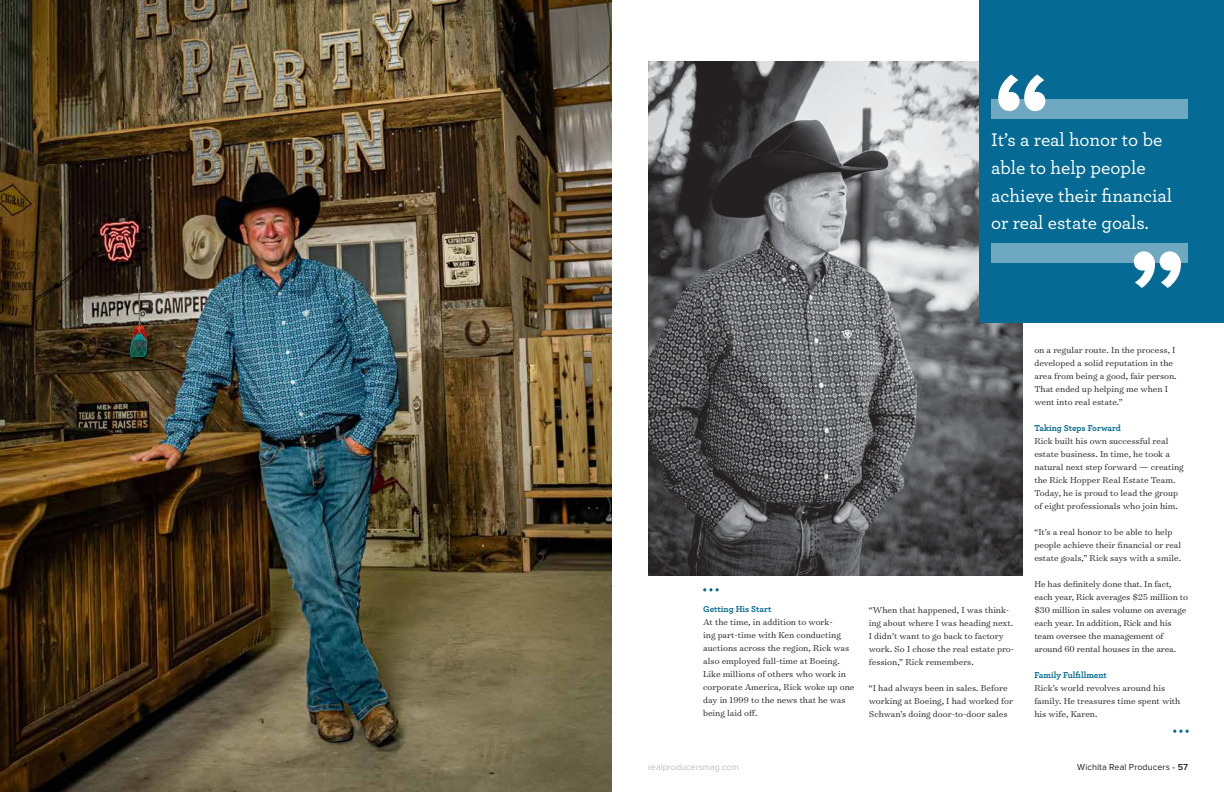
<style>
.page{position:relative;width:1224px;height:792px;background:#fff}
.page>*{position:absolute;margin:0;border:0;box-sizing:border-box;transform-origin:0 0}
.t1{font:500 19.2px/27.7px "Archer Pro";color:#fff}
.t2{font:300 9.8px/13px "Surveyor Text";color:#231f20}
.t3{font:700 9px "Archer Pro";color:#056a94}
.t4{font:9px "Proxima Nova";letter-spacing:.01em;color:#231f20}
.t5{font:9px "Proxima Nova";color:#bcbec0}
.s1{color:#19a8e0}
.s2{font-weight:600}
</style>
<div class="page">
<img style="left:648px;top:61px;width:374px;height:515px">
<img style="left:0;top:0;width:612px;height:792px">
<div style="left:979px;top:0;width:245px;height:322px;background:#056a94"></div>
<div style="left:991px;top:100px;width:197px;height:19px;background:#6fa9c1"></div>
<div style="left:991px;top:244px;width:197px;height:19px;background:#6fa9c1"></div>
<svg style="left:998px;top:74px;width:47px;height:37px"></svg>
<svg style="left:1134px;top:251px;width:47px;height:37px"></svg>
<svg style="left:703px;top:588px;width:16px;height:3px"></svg>
<svg style="left:1173px;top:730px;width:16px;height:3px"></svg>
<h1 class="t1" style="left:991px;top:125px;width:182px">It’s a real honor to be able to help people achieve their financial or real estate goals.</h1>
<p class="t3" style="left:703px;top:602px;width:70px">Getting His Start</p>
<p class="t2" style="left:703px;top:615px;width:153px">At the time, in addition to work-<br>ing part-time with Ken conducting auctions across the region, Rick was also employed full-time at Boeing.<br>Like millions of others who work in corporate America, Rick woke up one day in 1999 to the news that he was being laid off.</p>
<p class="t2" style="left:869px;top:603px;width:147px">“When that happened, I was think&shy;ing about where I was heading next.<br>I didn’t want to go back to factory work. So I chose the real estate pro&shy;fession,” Rick remembers.</p>
<p class="t2" style="left:869px;top:681px;width:146px">“I had always been in sales. Before working at Boeing, I had worked for<br>Schwan’s doing door-to-door sales</p>
<p class="t2" style="left:1034px;top:343px;width:144px">on a regular route. In the process, I developed a solid reputation in the area from being a good, fair person.<br>That ended up helping me when I went into real estate.”</p>
<p class="t3" style="left:1034px;top:421px;width:88px">Taking Steps Forward</p>
<p class="t2" style="left:1034px;top:434px;width:151px">Rick built his own successful real estate business. In time, he took a natural next step forward — creating the Rick Hopper Real Estate Team.<br>Today, he is proud to lead the group of eight professionals who join him.</p>
<p class="t2" style="left:1034px;top:525px;width:148px">“It’s a real honor to be able to help people achieve their financial or real estate goals,” Rick says with a smile.</p>
<p class="t2" style="left:1034px;top:577px;width:155px">He has definitely done that. In fact, each year, Rick averages $25 million to $30 million in sales volume on average each year. In addition, Rick and his team oversee the management of around 60 rental houses in the area.</p>
<p class="t3" style="left:1034px;top:668px;width:74px">Family Fulfillment</p>
<p class="t2" style="left:1034px;top:681px;width:148px">Rick’s world revolves around his family. He treasures time spent with his wife, Karen.</p>
<p class="t5" style="left:648px;top:762px;width:92px">realproducersmag.com</p>
<p class="t4" style="left:1077px;top:762px;width:112px">Wichita Real Producers <span class="s1">•</span> <span class="s2">57</span></p>
</div>
